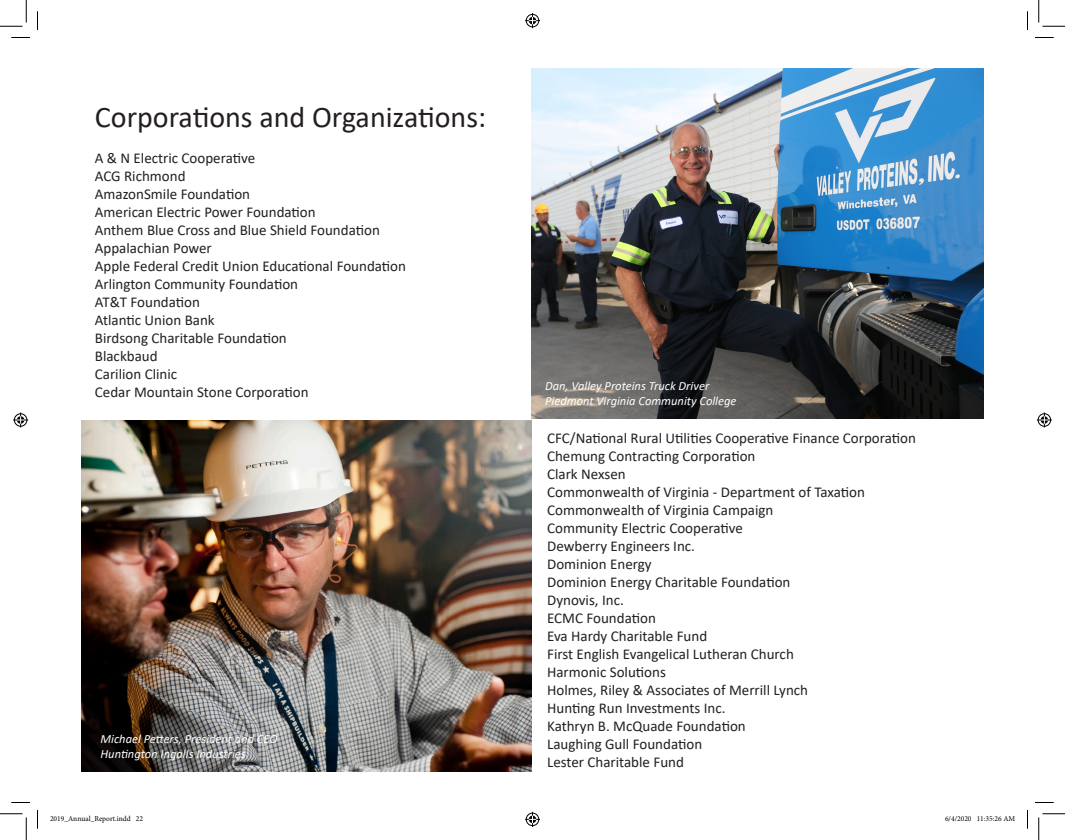
<style>
.page{position:relative;width:1065px;height:840px;background:#fff}
.page>*{position:absolute;margin:0;border:0;box-sizing:border-box;transform-origin:0 0}
.t1{font:30px "Calibri";color:#231f20}
.t2{font:15px "Calibri";color:#231f20}
.t3{font:italic 12.5px/15px "Calibri";color:#fff}
.t4{font:7.5px "Minion Pro";color:#000}
</style>
<div class="page">
<img style="left:531px;top:68px;width:453px;height:350px">
<img style="left:81px;top:420px;width:450px;height:352px">
<svg style="left:11px;top:37px;width:19px;height:1px"></svg>
<svg style="left:1035px;top:37px;width:19px;height:1px"></svg>
<svg style="left:11px;top:802px;width:19px;height:1px"></svg>
<svg style="left:1035px;top:802px;width:19px;height:1px"></svg>
<svg style="left:37px;top:11px;width:1px;height:19px"></svg>
<svg style="left:37px;top:810px;width:1px;height:19px"></svg>
<svg style="left:1027px;top:11px;width:1px;height:19px"></svg>
<svg style="left:1027px;top:810px;width:1px;height:19px"></svg>
<svg style="left:0;top:0;width:27px;height:27px"></svg>
<svg style="left:0;top:814px;width:27px;height:26px"></svg>
<svg style="left:1039px;top:0;width:26px;height:27px"></svg>
<svg style="left:1039px;top:814px;width:26px;height:26px"></svg>
<svg style="left:525px;top:13px;width:15px;height:15px"></svg>
<svg style="left:525px;top:812px;width:15px;height:15px"></svg>
<svg style="left:13px;top:412px;width:15px;height:16px"></svg>
<svg style="left:1037px;top:412px;width:15px;height:16px"></svg>
<p class="t1" style="left:95px;top:96px;width:393px">Corporations and Organizations:</p>
<p class="t2" style="left:95px;top:147px;width:162px">A &amp; N Electric Cooperative</p>
<p class="t2" style="left:95px;top:165px;width:92px">ACG Richmond</p>
<p class="t2" style="left:95px;top:183px;width:157px">AmazonSmile Foundation</p>
<p class="t2" style="left:95px;top:201px;width:222px">American Electric Power Foundation</p>
<p class="t2" style="left:95px;top:219px;width:287px">Anthem Blue Cross and Blue Shield Foundation</p>
<p class="t2" style="left:95px;top:237px;width:118px">Appalachian Power</p>
<p class="t2" style="left:95px;top:255px;width:313px">Apple Federal Credit Union Educational Foundation</p>
<p class="t2" style="left:95px;top:273px;width:205px">Arlington Community Foundation</p>
<p class="t2" style="left:95px;top:291px;width:107px">AT&amp;T Foundation</p>
<p class="t2" style="left:95px;top:309px;width:121px">Atlantic Union Bank</p>
<p class="t2" style="left:95px;top:327px;width:193px">Birdsong Charitable Foundation</p>
<p class="t2" style="left:95px;top:345px;width:64px">Blackbaud</p>
<p class="t2" style="left:95px;top:363px;width:84px">Carilion Clinic</p>
<p class="t2" style="left:95px;top:381px;width:215px">Cedar Mountain Stone Corporation</p>
<p class="t3" style="left:101px;top:730px;width:179px">Michael Petters, President and CEO<br>Huntington Ingalls Industries</p>
<p class="t3" style="left:545px;top:378px;width:166px">Dan, Valley Proteins Truck Driver</p>
<p class="t3" style="left:545px;top:393px;width:193px">Piedmont Virginia Community College</p>
<p class="t2" style="left:547px;top:427px;width:370px">CFC/National Rural Utilities Cooperative Finance Corporation</p>
<p class="t2" style="left:547px;top:445px;width:210px">Chemung Contracting Corporation</p>
<p class="t2" style="left:547px;top:463px;width:80px">Clark Nexsen</p>
<p class="t2" style="left:547px;top:481px;width:319px">Commonwealth of Virginia - Department of Taxation</p>
<p class="t2" style="left:547px;top:499px;width:228px">Commonwealth of Virginia Campaign</p>
<p class="t2" style="left:547px;top:517px;width:197px">Community Electric Cooperative</p>
<p class="t2" style="left:547px;top:535px;width:149px">Dewberry Engineers Inc.</p>
<p class="t2" style="left:547px;top:553px;width:106px">Dominion Energy</p>
<p class="t2" style="left:547px;top:571px;width:245px">Dominion Energy Charitable Foundation</p>
<p class="t2" style="left:547px;top:589px;width:78px">Dynovis, Inc.</p>
<p class="t2" style="left:547px;top:607px;width:110px">ECMC Foundation</p>
<p class="t2" style="left:547px;top:625px;width:162px">Eva Hardy Charitable Fund</p>
<p class="t2" style="left:547px;top:643px;width:248px">First English Evangelical Lutheran Church</p>
<p class="t2" style="left:547px;top:661px;width:120px">Harmonic Solutions</p>
<p class="t2" style="left:547px;top:679px;width:263px">Holmes, Riley &amp; Associates of Merrill Lynch</p>
<p class="t2" style="left:547px;top:697px;width:180px">Hunting Run Investments Inc.</p>
<p class="t2" style="left:547px;top:715px;width:200px">Kathryn B. McQuade Foundation</p>
<p class="t2" style="left:547px;top:733px;width:157px">Laughing Gull Foundation</p>
<p class="t2" style="left:547px;top:751px;width:138px">Lester Charitable Fund</p>
<p class="t4" style="left:50px;top:814px;width:95px">2019_Annual_Report.indd 22</p>
<p class="t4" style="left:945px;top:814px;width:72px">6/4/2020 11:35:26 AM</p>
</div>
